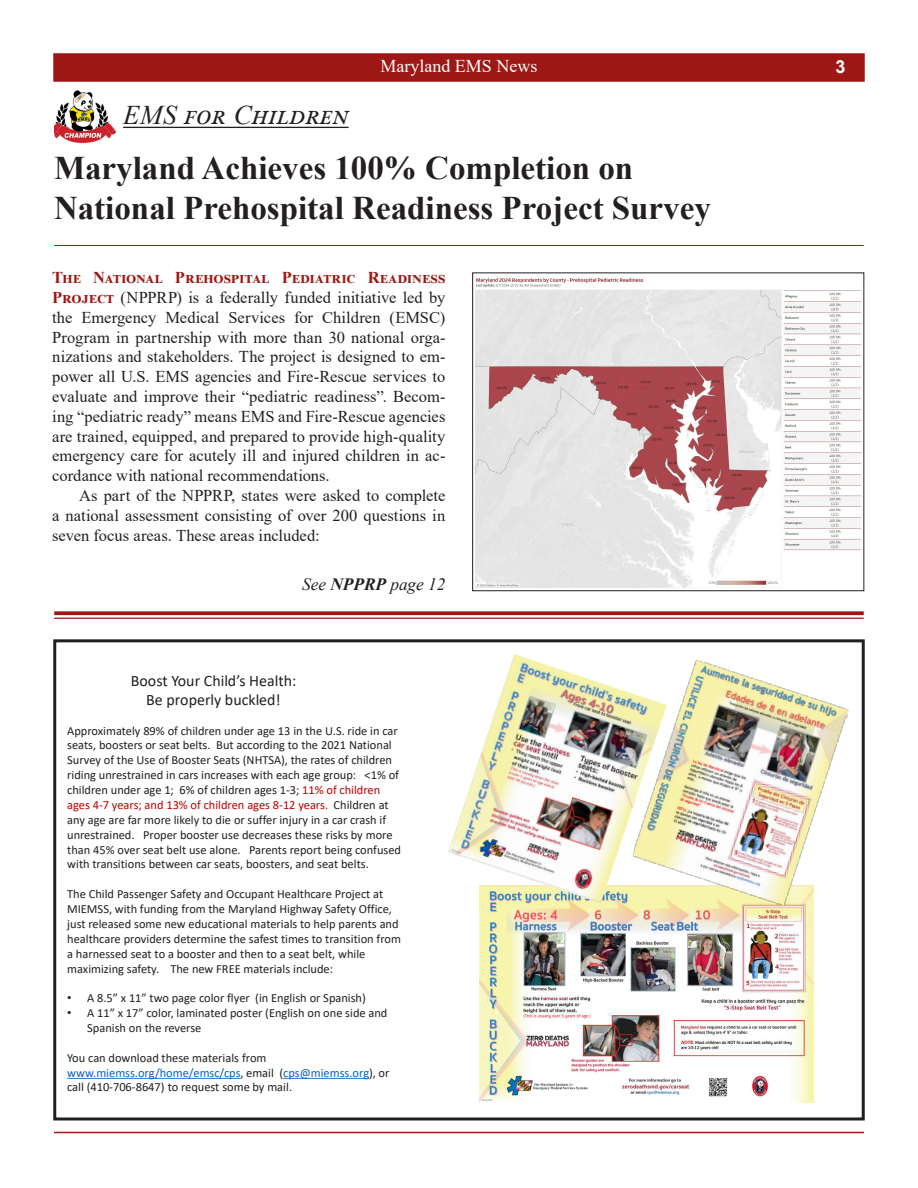
<style>
.page{position:relative;width:918px;height:1188px;background:#fff}
.page>*{position:absolute;margin:0;border:0;box-sizing:border-box;transform-origin:0 0}
.Header1{font:700 33px "Times New Roman";color:#231f20}
.Header1-2{font:italic 27px "Times New Roman";letter-spacing:.02em;color:#231f20}
.t1{font:18px "Times New Roman";color:#fff}
.t2{font:700 18px "Arial";color:#fff}
.Body_Copy{font:italic 17.25px "Times New Roman";color:#231f20}
.EMS_News___Body{font:16.5px/19.8px "Times New Roman";letter-spacing:.005em;color:#231f20;text-align:justify}
.t3{font:15.9px/19px "Calibri";color:#231f20;text-align:center}
.t4{font:12.45px/14.9px "Calibri";color:#231f20}
.s1{font-weight:700;color:#9d1814}
.s2{font-weight:700}
.s3{color:#c00000}
.s4{font-family:"Arial"}
.s5{color:#0563c1}
</style>
<div class="page">
<div style="left:53px;top:53px;width:812px;height:29px;background:#9d1814;border:2px solid #9d1814"></div>
<hr style="left:54px;top:1132px;width:810px;height:1px;background:#9d1814">
<hr style="left:123px;top:127px;width:226px;height:1px;background:#231f20">
<img style="left:54px;top:90px;width:63px;height:54px">
<hr style="left:54px;top:245px;width:810px;height:1px;background:#9d1814">
<img style="left:475px;top:278px;width:386px;height:310px">
<svg style="left:67px;top:1078px;width:174px;height:1px"></svg>
<svg style="left:283px;top:1078px;width:86px;height:1px"></svg>
<img style="left:479px;top:903px;width:334px;height:200px">
<img style="left:448px;top:654px;width:181px;height:249px">
<img style="left:629px;top:660px;width:220px;height:251px">
<div style="left:53px;top:639px;width:812px;height:481px;border:3px solid #231f20"></div>
<svg style="left:54px;top:611px;width:810px;height:4px;fill:#9d1814"></svg>
<hr style="left:54px;top:618px;width:810px;height:1px;background:#9d1814">
<h3 class="t1" style="left:381px;top:54px;width:158px">Maryland EMS News</h3>
<h3 class="t2" style="left:836px;top:54px;width:12px">3</h3>
<p class="Header1-2" style="left:123px;top:97px;width:227px">EMS for Children</p>
<p class="Header1" style="left:54px;top:144px;width:581px">Maryland Achieves 100% Completion on</p>
<p class="Header1" style="left:54px;top:184px;width:658px">National Prehospital Readiness Project Survey</p>
<p class="EMS_News___Body" style="left:52px;top:267px;width:395px"><span class="s1">The National Prehospital Pediatric Readiness Project</span> (NPPRP) is a federally funded initiative led by the Emergency Medical Services for Children (EMSC)<br>Program in partnership with more than 30 national orga&shy;nizations and stakeholders. The project is designed to em&shy;power all U.S. EMS agencies and Fire-Rescue services to evaluate and improve their “pediatric readiness”. Becom&shy;ing “pediatric ready” means EMS and Fire-Rescue agencies are trained, equipped, and prepared to provide high-quality emergency care for acutely ill and injured children in ac&shy;cordance with national recommendations.</p>
<p class="EMS_News___Body" style="left:52px;top:485px;width:395px;text-indent:27px">As part of the NPPRP, states were asked to complete a national assessment consisting of over 200 questions in seven focus areas. These areas included:</p>
<p class="Body_Copy" style="left:302px;top:573px;width:145px">See <span class="s2">NPPRP</span> page 12</p>
<p class="t3" style="left:131px;top:671px;width:167px">Boost Your Child’s Health:<br>Be properly buckled!</p>
<p class="t4" style="left:67px;top:723px;width:335px">Approximately 89% of children under age 13 in the U.S. ride in car seats, boosters or seat belts. But according to the 2021 National Survey of the Use of Booster Seats (NHTSA), the rates of children riding unrestrained in cars increases with each age group: &lt;1% of children under age 1; 6% of children ages 1-3; <span class="s3">11% of children ages 4-7 years; and 13% of children ages 8-12 years.</span> Children at any age are far more likely to die or suffer injury in a car crash if unrestrained. Proper booster use decreases these risks by more than 45% over seat belt use alone. Parents report being confused with transitions between car seats, boosters, and seat belts.</p>
<p class="t4" style="left:67px;top:886px;width:335px">The Child Passenger Safety and Occupant Healthcare Project at MIEMSS, with funding from the Maryland Highway Safety Office, just released some new educational materials to help parents and healthcare providers determine the safest times to transition from a harnessed seat to a booster and then to a seat belt, while maximizing safety. The new FREE materials include:</p>
<p class="t4" style="left:67px;top:990px;width:300px"><span class="s4">•</span> A 8.5” x 11” two page color flyer (in English or Spanish)</p>
<p class="t4" style="left:87px;top:1005px;width:302px;text-indent:-20px"><span class="s4">•</span> A 11” x 17” color, laminated poster (English on one side and<br>Spanish on the reverse</p>
<p class="t4" style="left:67px;top:1050px;width:324px">You can download these materials from <span class="s5">www.miemss.org/home/emsc/cps</span>, email (<span class="s5">cps@miemss.org</span>), or call (410-706-8647) to request some by mail.</p>
</div>
